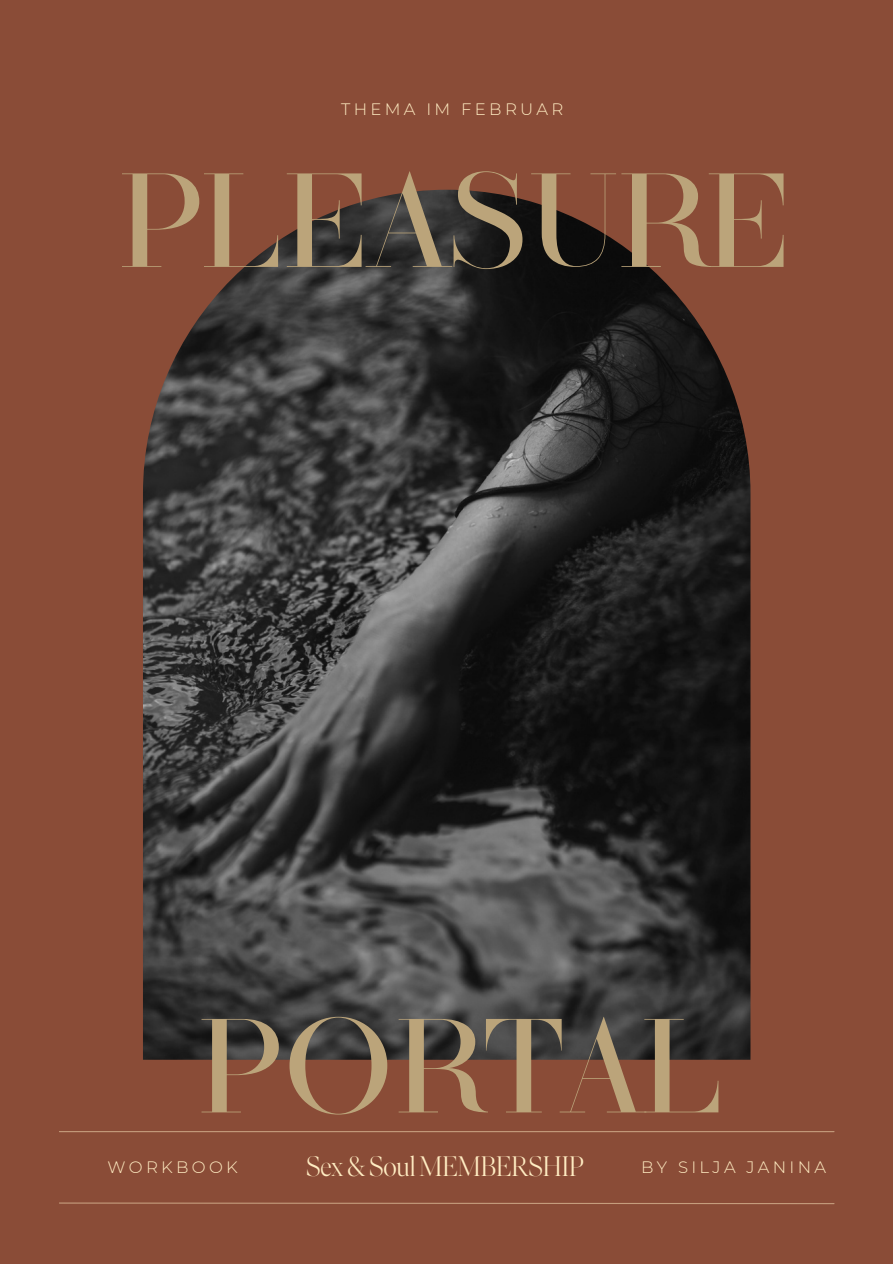
<style>
.page{position:relative;width:893px;height:1264px;background:#fff}
.page>*{position:absolute;margin:0;border:0;box-sizing:border-box;transform-origin:0 0}
.t1{font:133.5px "Caviar";color:#bba47a}
.t2{font:300 28.05px "Ivar Fine";color:#ffecc2}
.t3{font:300 16.5px "Montserrat";letter-spacing:.2em;color:#ffecc2}
</style>
<div class="page">
<div style="left:0;top:0;width:892px;height:1263px;background:#8a4c37"></div>
<img style="left:143px;top:190px;width:607px;height:869px">
<hr style="left:59px;top:1131px;width:775px;height:1px;background:#ffecc2">
<svg style="left:59px;top:1202px;width:776px;height:2px"></svg>
<h2 class="t3" style="left:341px;top:99px;width:224px">THEMA IM FEBRUAR</h2>
<p class="t1" style="left:119px;top:160px;width:674px">PLEASURE</p>
<p class="t1" style="left:199px;top:1005px;width:527px">PORTAL</p>
<h1 class="t3" style="left:107px;top:1156px;width:132px">WORKBOOK</h1>
<p class="t2" style="left:306px;top:1149px;width:279px">Sex&amp;SoulMEMBERSHIP</p>
<h1 class="t3" style="left:641px;top:1156px;width:186px">BY SILJA JANINA</h1>
</div>
